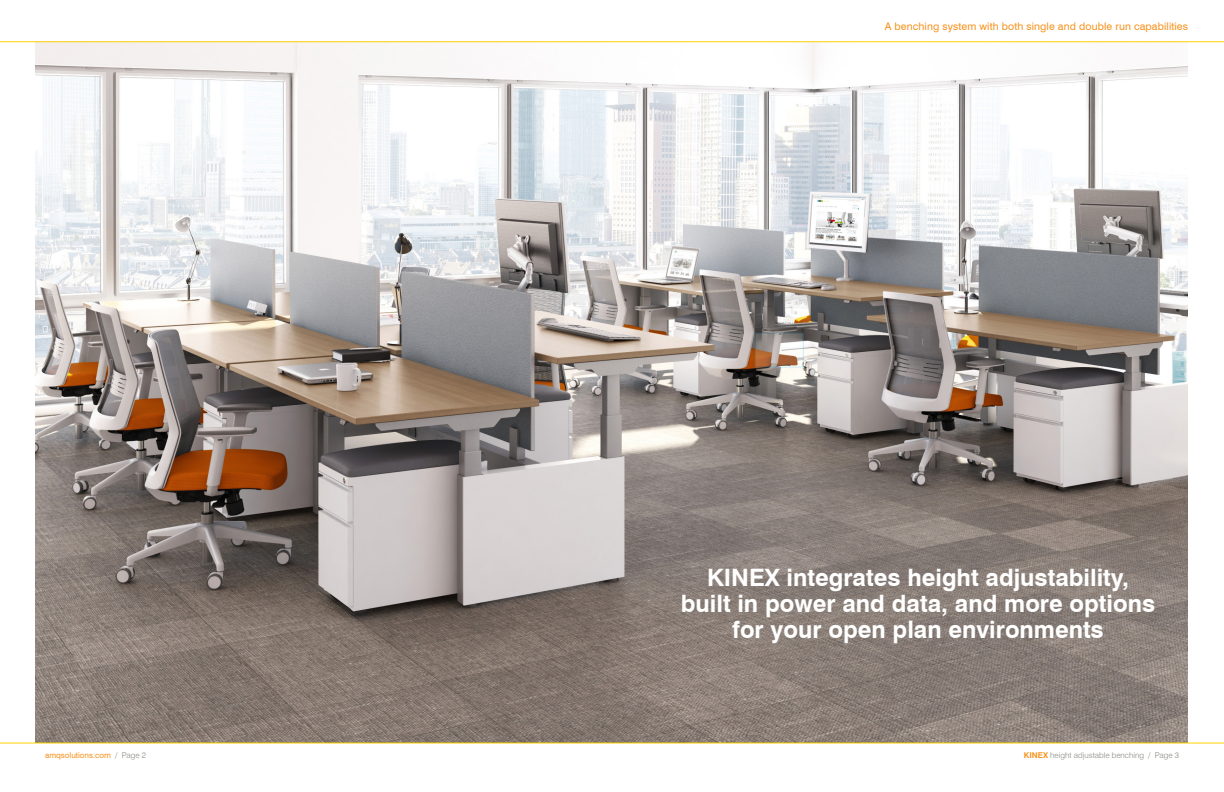
<style>
.page{position:relative;width:1224px;height:792px;background:#fff}
.page>*{position:absolute;margin:0;border:0;box-sizing:border-box;transform-origin:0 0}
.t1{font:700 24px/26px "Swiss 721 BT";color:#fff;text-align:center}
.t2{font:10.5px "Swiss 721 BT";letter-spacing:.01em;color:#f7921d}
.t3{font:300 8px "Swiss 721 BT";color:#878780}
.t4{font:8px "Swiss 721 BT";color:#f7921d}
.s1{font-weight:300;color:#878780}
.s2{font-weight:700;color:#f7921d}
</style>
<div class="page">
<img style="left:36px;top:43px;width:1152px;height:700px">
<svg style="left:757px;top:335px;width:45px;height:31px"></svg>
<hr style="left:0;top:743px;width:1224px;height:1px;background:#ffd100">
<hr style="left:0;top:42px;width:1224px;height:1px;background:#ffd100">
<p class="t2" style="left:885px;top:22px;width:305px">A benching system with both single and double run capabilities</p>
<p class="t1" style="left:681px;top:566px;width:476px">KINEX integrates height adjustability, built in power and data, and more options for your open plan environments</p>
<p class="t4" style="left:45px;top:753px;width:103px">amqsolutions.com <span class="s1">/ Page 2</span></p>
<p class="t3" style="left:1024px;top:753px;width:157px"><span class="s2">KINEX</span> height adjustable benching / Page 3</p>
</div>
